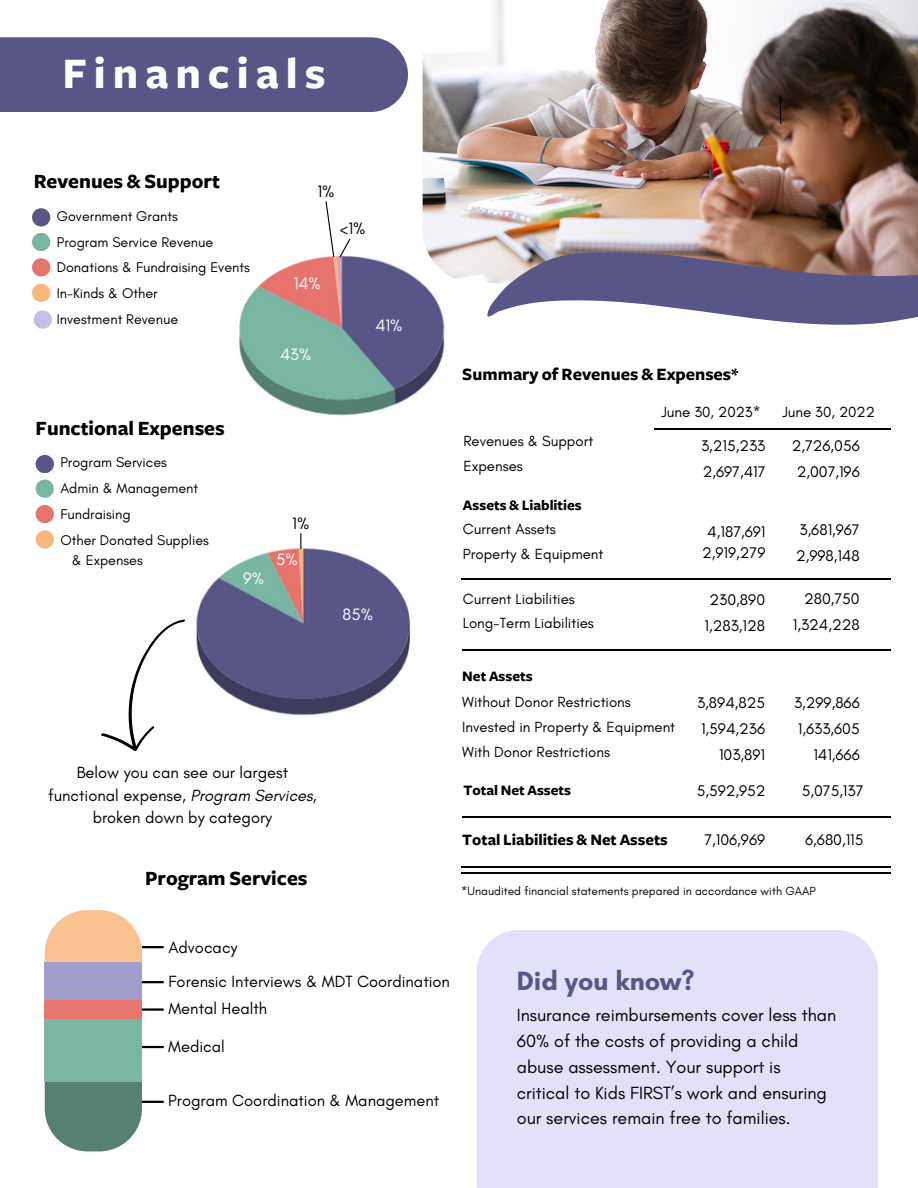
<style>
.page{position:relative;width:918px;height:1188px;background:#fff}
.page>*{position:absolute;margin:0;border:0;box-sizing:border-box;transform-origin:0 0}
.t1{font:700 45.3px "Freight Sans";letter-spacing:.155em;color:#fff}
.t2{font:700 27px "Glacial Indifference";color:#575686}
.t3{font:700 21px "Freight Sans";color:#000}
.t4{font:18px/25.8px "Glacial Indifference";color:#000}
.t5{font:700 18px "Freight Sans";color:#000}
.t6{font:16.8px "Glacial Indifference";color:#fff}
.t7{font:16.8px "Glacial Indifference";color:#000}
.t8{font:16.5px/22.5px "Glacial Indifference";color:#000;text-align:center}
.t9{font:700 16.5px "Freight Sans";color:#000}
.t10{font:15.75px "Glacial Indifference";color:#000}
.t11{font:15px "Glacial Indifference";color:#000}
.t12{font:700 15px "Freight Sans";color:#000}
.t13{font:14.4px "Glacial Indifference";color:#000}
.t14{font:12px "Glacial Indifference";color:#000}
.s1{font-style:italic}
</style>
<div class="page">
<img style="left:239px;top:256px;width:206px;height:160px">
<svg style="left:325px;top:201px;width:26px;height:72px"></svg>
<svg style="left:32px;top:208px;width:18px;height:18px"></svg>
<svg style="left:32px;top:233px;width:18px;height:18px"></svg>
<svg style="left:32px;top:258px;width:18px;height:18px"></svg>
<svg style="left:32px;top:284px;width:18px;height:18px"></svg>
<svg style="left:34px;top:310px;width:18px;height:18px"></svg>
<img style="left:423px;top:0;width:495px;height:283px">
<img style="left:482px;top:208px;width:436px;height:117px">
<div style="left:0;top:37px;width:408px;height:75px;background:#575686"></div>
<svg style="left:779px;top:94px;width:3px;height:31px"></svg>
<div style="left:477px;top:930px;width:401px;height:258px;background:#e3e1fa"></div>
<hr style="left:461px;top:872px;width:429px;height:1px;background:#000">
<hr style="left:654px;top:429px;width:236px;height:1px;background:#000">
<hr style="left:461px;top:579px;width:429px;height:1px;background:#000">
<hr style="left:462px;top:650px;width:428px;height:1px;background:#000">
<hr style="left:461px;top:867px;width:429px;height:1px;background:#000">
<hr style="left:462px;top:817px;width:428px;height:1px;background:#000">
<img style="left:198px;top:541px;width:212px;height:174px">
<svg style="left:300px;top:533px;width:1px;height:16px"></svg>
<svg style="left:36px;top:455px;width:18px;height:18px"></svg>
<svg style="left:36px;top:480px;width:18px;height:18px"></svg>
<svg style="left:36px;top:505px;width:18px;height:18px"></svg>
<svg style="left:36px;top:530px;width:18px;height:18px"></svg>
<svg style="left:101px;top:610px;width:111px;height:141px"></svg>
<svg style="left:45px;top:910px;width:97px;height:241px;background:#a7a890"></svg>
<div style="left:45px;top:1013px;width:97px;height:68px;background:#7bb5a4"></div>
<div style="left:45px;top:997px;width:97px;height:21px;background:#e7766f"></div>
<div style="left:45px;top:962px;width:97px;height:37px;background:#a19ecb"></div>
<hr style="left:142px;top:1008px;width:22px;height:3px;background:#000">
<hr style="left:142px;top:981px;width:22px;height:2px;background:#000">
<hr style="left:142px;top:1046px;width:22px;height:2px;background:#000">
<hr style="left:142px;top:1101px;width:22px;height:2px;background:#000">
<hr style="left:142px;top:946px;width:22px;height:2px;background:#000">
<p class="t1" style="left:62px;top:51px;width:264px">Financials</p>
<p class="t3" style="left:34px;top:171px;width:188px">Revenues &amp; Support</p>
<p class="t13" style="left:57px;top:207px;width:123px">Government Grants</p>
<p class="t13" style="left:57px;top:233px;width:158px">Program Service Revenue</p>
<p class="t13" style="left:57px;top:259px;width:195px">Donations &amp; Fundraising Events</p>
<p class="t13" style="left:57px;top:285px;width:102px">In-Kinds &amp; Other</p>
<p class="t13" style="left:57px;top:310px;width:123px">Investment Revenue</p>
<p class="t7" style="left:317px;top:181px;width:19px">1%</p>
<p class="t7" style="left:340px;top:218px;width:27px">&lt;1%</p>
<p class="t6" style="left:294px;top:273px;width:29px">14%</p>
<p class="t6" style="left:280px;top:344px;width:33px">43%</p>
<p class="t6" style="left:375px;top:315px;width:29px">41%</p>
<p class="t3" style="left:36px;top:418px;width:191px">Functional Expenses</p>
<p class="t13" style="left:60px;top:454px;width:108px">Program Services</p>
<p class="t13" style="left:60px;top:480px;width:139px">Admin &amp; Management</p>
<p class="t13" style="left:60px;top:505px;width:72px">Fundraising</p>
<p class="t13" style="left:60px;top:531px;width:150px">Other Donated Supplies</p>
<p class="t13" style="left:72px;top:552px;width:72px">&amp; Expenses</p>
<p class="t6" style="left:243px;top:568px;width:22px">9%</p>
<p class="t7" style="left:292px;top:513px;width:19px">1%</p>
<p class="t6" style="left:276px;top:549px;width:23px">5%</p>
<p class="t6" style="left:343px;top:604px;width:32px">85%</p>
<p class="t8" style="left:48px;top:761px;width:270px">Below you can see our largest functional expense, <span class="s1">Program Services</span>, broken down by category</p>
<p class="t3" style="left:145px;top:868px;width:164px">Program Services</p>
<p class="t5" style="left:462px;top:365px;width:278px">Summary of Revenues &amp; Expenses*</p>
<p class="t11" style="left:661px;top:403px;width:101px">June 30, 2023*</p>
<p class="t11" style="left:463px;top:432px;width:131px">Revenues &amp; Support</p>
<p class="t11" style="left:463px;top:457px;width:61px">Expenses</p>
<p class="t12" style="left:463px;top:498px;width:120px">Assets &amp; Liablities</p>
<p class="t10" style="left:701px;top:436px;width:66px">3,215,233</p>
<p class="t10" style="left:703px;top:462px;width:64px">2,697,417</p>
<p class="t11" style="left:463px;top:520px;width:95px">Current Assets</p>
<p class="t11" style="left:463px;top:545px;width:142px">Property &amp; Equipment</p>
<p class="t10" style="left:707px;top:522px;width:60px">4,187,691</p>
<p class="t10" style="left:702px;top:543px;width:65px">2,919,279</p>
<p class="t11" style="left:463px;top:589px;width:114px">Current Liabilities</p>
<p class="t11" style="left:463px;top:614px;width:133px">Long-Term Liabilities</p>
<p class="t10" style="left:710px;top:590px;width:57px">230,890</p>
<p class="t10" style="left:705px;top:616px;width:62px">1,283,128</p>
<p class="t12" style="left:462px;top:669px;width:72px">Net Assets</p>
<p class="t11" style="left:462px;top:693px;width:170px">Without Donor Restrictions</p>
<p class="t11" style="left:462px;top:718px;width:214px">Invested in Property &amp; Equipment</p>
<p class="t11" style="left:462px;top:743px;width:149px">With Donor Restrictions</p>
<p class="t10" style="left:697px;top:693px;width:70px">3,894,825</p>
<p class="t10" style="left:701px;top:719px;width:66px">1,594,236</p>
<p class="t10" style="left:719px;top:745px;width:48px">103,891</p>
<p class="t12" style="left:463px;top:783px;width:109px">Total Net Assets</p>
<p class="t10" style="left:697px;top:781px;width:70px">5,592,952</p>
<p class="t9" style="left:462px;top:832px;width:207px">Total Liabilities &amp; Net Assets</p>
<p class="t10" style="left:704px;top:830px;width:62px">7,106,969</p>
<p class="t11" style="left:782px;top:403px;width:94px">June 30, 2022</p>
<p class="t10" style="left:792px;top:436px;width:70px">2,726,056</p>
<p class="t10" style="left:797px;top:462px;width:65px">2,007,196</p>
<p class="t10" style="left:799px;top:520px;width:62px">3,681,967</p>
<p class="t10" style="left:796px;top:546px;width:65px">2,998,148</p>
<p class="t10" style="left:804px;top:589px;width:57px">280,750</p>
<p class="t10" style="left:793px;top:615px;width:68px">1,324,228</p>
<p class="t10" style="left:794px;top:693px;width:67px">3,299,866</p>
<p class="t10" style="left:798px;top:719px;width:63px">1,633,605</p>
<p class="t10" style="left:813px;top:745px;width:48px">141,666</p>
<p class="t10" style="left:802px;top:781px;width:63px">5,075,137</p>
<p class="t10" style="left:805px;top:830px;width:60px">6,680,115</p>
<p class="t14" style="left:461px;top:883px;width:356px">*Unaudited financial statements prepared in accordance with GAAP</p>
<p class="t8" style="left:168px;top:936px;width:71px">Advocacy</p>
<p class="t8" style="left:168px;top:970px;width:283px">Forensic Interviews &amp; MDT Coordination</p>
<p class="t8" style="left:168px;top:997px;width:100px">Mental Health</p>
<p class="t8" style="left:168px;top:1035px;width:58px">Medical</p>
<p class="t8" style="left:168px;top:1089px;width:273px">Program Coordination &amp; Management</p>
<p class="t2" style="left:517px;top:964px;width:179px">Did you know?</p>
<p class="t4" style="left:517px;top:1002px;width:321px">Insurance reimbursements cover less than</p>
<p class="t4" style="left:517px;top:1028px;width:312px">60% of the costs of providing a child abuse assessment. Your support is critical to Kids FIRST’s work and ensuring our services remain free to families.</p>
</div>
